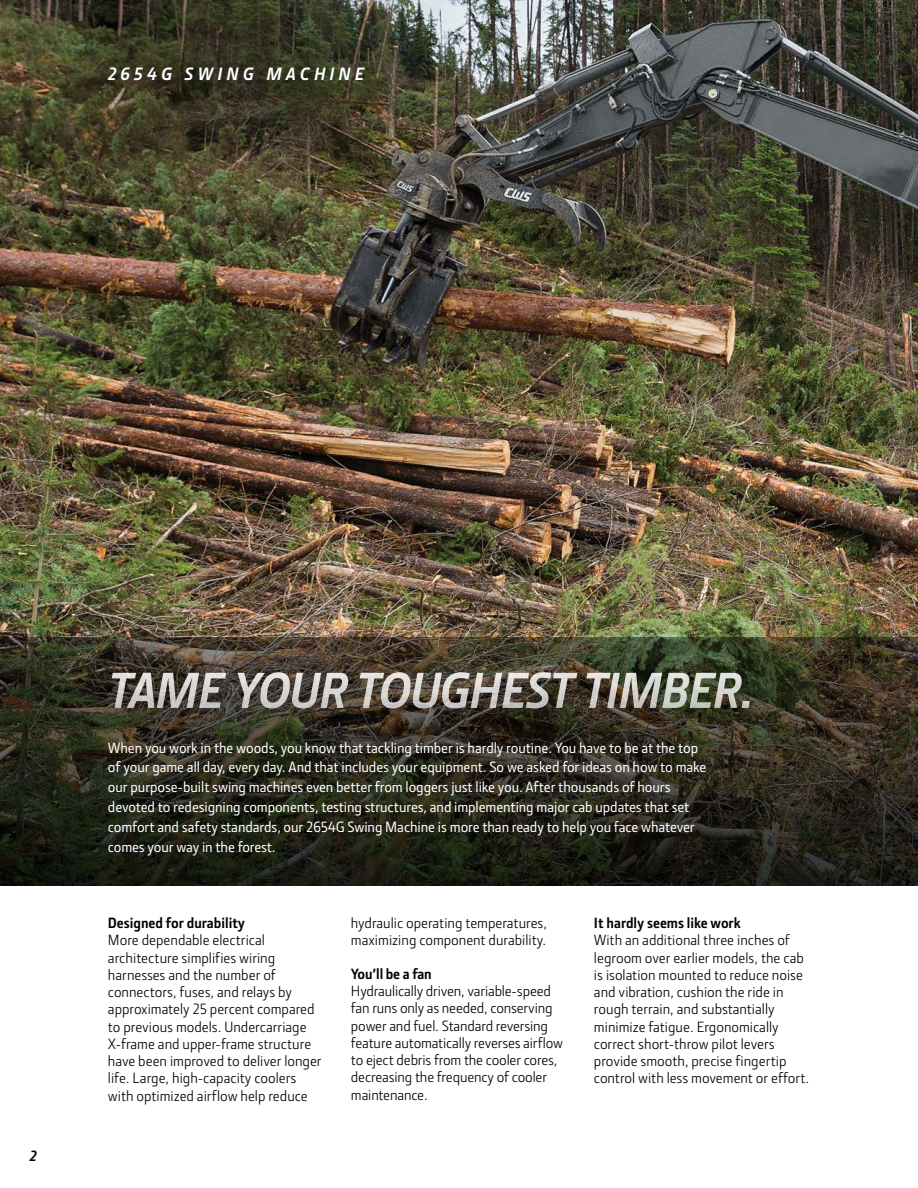
<style>
.page{position:relative;width:918px;height:1188px;background:#fff}
.page>*{position:absolute;margin:0;border:0;box-sizing:border-box;transform-origin:0 0}
.t1{font:italic 700 51px "JD Sans Pro";letter-spacing:-.025em;color:#fff}
.t2{font:italic 700 18px "JD Sans Pro";letter-spacing:.23em;color:#fff}
.t3{font:15px/17.2px "JD Sans Pro";color:#000}
.t4{font:500 15px/20px "JD Sans Pro";letter-spacing:-.005em;color:#fff}
.t5{font:700 15px "JD Sans Pro";color:#000}
.t6{font:italic 700 15px "JD Sans Pro";color:#000}
</style>
<div class="page">
<img style="left:0;top:0;width:918px;height:637px">
<svg style="left:0;top:637px;width:918px;height:249px;background:#2d2b1f"></svg>
<div style="left:0;top:0;width:483px;height:205px;background:#000;opacity:.75"></div>
<p class="t2" style="left:108px;top:62px;width:258px">2654G SWING MACHINE</p>
<p class="t6" style="left:30px;top:1146px;width:9px">2</p>
<h1 class="t1" style="left:108px;top:657px;width:648px">TAME YOUR TOUGHEST TIMBER.</h1>
<p class="t4" style="left:108px;top:737px;width:600px">When you work in the woods, you know that tackling timber is hardly routine. You have to be at the top of your game all day, every day. And that includes your equipment. So we asked for ideas on how to make our purpose-built swing machines even better from loggers just like you. After thousands of hours devoted to redesigning components, testing structures, and implementing major cab updates that set comfort and safety standards, our 2654G Swing Machine is more than ready to help you face whatever comes your way in the forest.</p>
<p class="t5" style="left:108px;top:913px;width:139px">Designed for durability</p>
<p class="t3" style="left:108px;top:931px;width:215px">More dependable electrical architecture simplifies wiring harnesses and the number of connectors, fuses, and relays by approximately 25 percent compared to previous models. Undercarriage X-frame and upper-frame structure have been improved to deliver longer life. Large, high-capacity coolers with optimized airflow help reduce</p>
<p class="t3" style="left:351px;top:914px;width:198px">hydraulic operating temperatures, maximizing component durability.</p>
<p class="t5" style="left:351px;top:964px;width:82px">You’ll be a fan</p>
<p class="t3" style="left:351px;top:982px;width:214px">Hydraulically driven, variable-speed fan runs only as needed, conserving power and fuel. Standard reversing feature automatically reverses airflow to eject debris from the cooler cores, decreasing the frequency of cooler maintenance.</p>
<p class="t5" style="left:594px;top:913px;width:148px">It hardly seems like work</p>
<p class="t3" style="left:594px;top:931px;width:217px">With an additional three inches of legroom over earlier models, the cab is isolation mounted to reduce noise and vibration, cushion the ride in rough terrain, and substantially minimize fatigue. Ergonomically correct short-throw pilot levers provide smooth, precise fingertip control with less movement or effort.</p>
</div>
